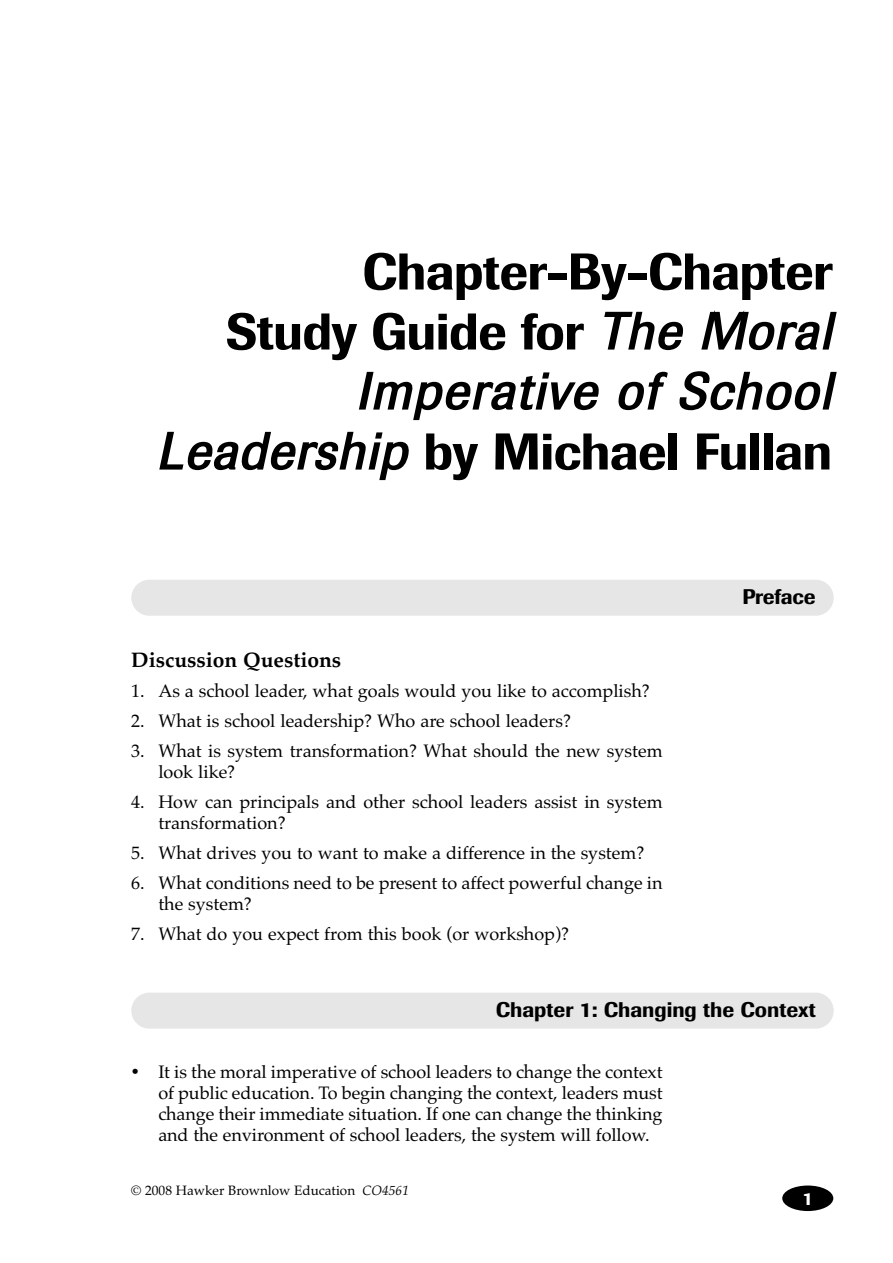
<style>
.page{position:relative;width:893px;height:1263px;background:#fff}
.page>*{position:absolute;margin:0;border:0;box-sizing:border-box;transform-origin:0 0}
.t1{font:500 51px/60px "Imago";letter-spacing:-.01em;color:#000;text-align:right}
.t2{font:500 21px "Imago";color:#000}
.t3{font:700 21px "Palatino";color:#000}
.t4{font:18px/21px "Palatino";color:#000}
.t5{font:500 18px "Imago";color:#fff}
.t6{font:13.5px "Palatino";color:#000}
.s1{font-weight:400;font-style:italic}
.s2{font-style:italic}
</style>
<div class="page">
<div style="left:131px;top:580px;width:702px;height:36px;background:#e6e6e6;border-radius:18px"></div>
<div style="left:131px;top:993px;width:702px;height:36px;background:#e6e6e6;border-radius:18px"></div>
<div style="left:782px;top:1186px;width:51px;height:25px;background:#000;border-radius:50%"></div>
<p class="t1" style="left:156px;top:247px;width:686px">Chapter-By-Chapter<br>Study Guide for <span class="s1">The Moral<br>Imperative of School<br>Leadership</span> by Michael Fullan</p>
<p class="t3" style="left:131px;top:651px;width:211px">Discussion Questions</p>
<p class="t4" style="left:131px;top:682px;width:520px">1. As a school leader, what goals would you like to accomplish?</p>
<p class="t4" style="left:131px;top:712px;width:441px">2. What is school leadership? Who are school leaders?</p>
<p class="t4" style="left:158px;top:742px;width:506px;text-indent:-27px">3. What is system transformation? What should the new system look like?</p>
<p class="t4" style="left:158px;top:793px;width:506px;text-indent:-27px">4. How can principals and other school leaders assist in system transformation?</p>
<p class="t4" style="left:131px;top:844px;width:514px">5. What drives you to want to make a difference in the system?</p>
<p class="t4" style="left:158px;top:874px;width:505px;text-indent:-27px">6. What conditions need to be present to affect powerful change in the system?</p>
<p class="t4" style="left:131px;top:925px;width:439px">7. What do you expect from this book (or workshop)?</p>
<p class="t2" style="left:742px;top:589px;width:75px">Preface</p>
<p class="t2" style="left:496px;top:1003px;width:321px">Chapter 1: Changing the Context</p>
<p class="t4" style="left:158px;top:1063px;width:506px;text-align:justify;text-indent:-27px">• It is the moral imperative of school leaders to change the context of public education. To begin changing the context, leaders must change their immediate situation. If one can change the thinking and the environment of school leaders, the system will follow.</p>
<p class="t6" style="left:131px;top:1186px;width:279px">© 2008 Hawker Brownlow Education <span class="s2">CO4561</span></p>
<p class="t5" style="left:802px;top:1192px;width:12px">1</p>
</div>
